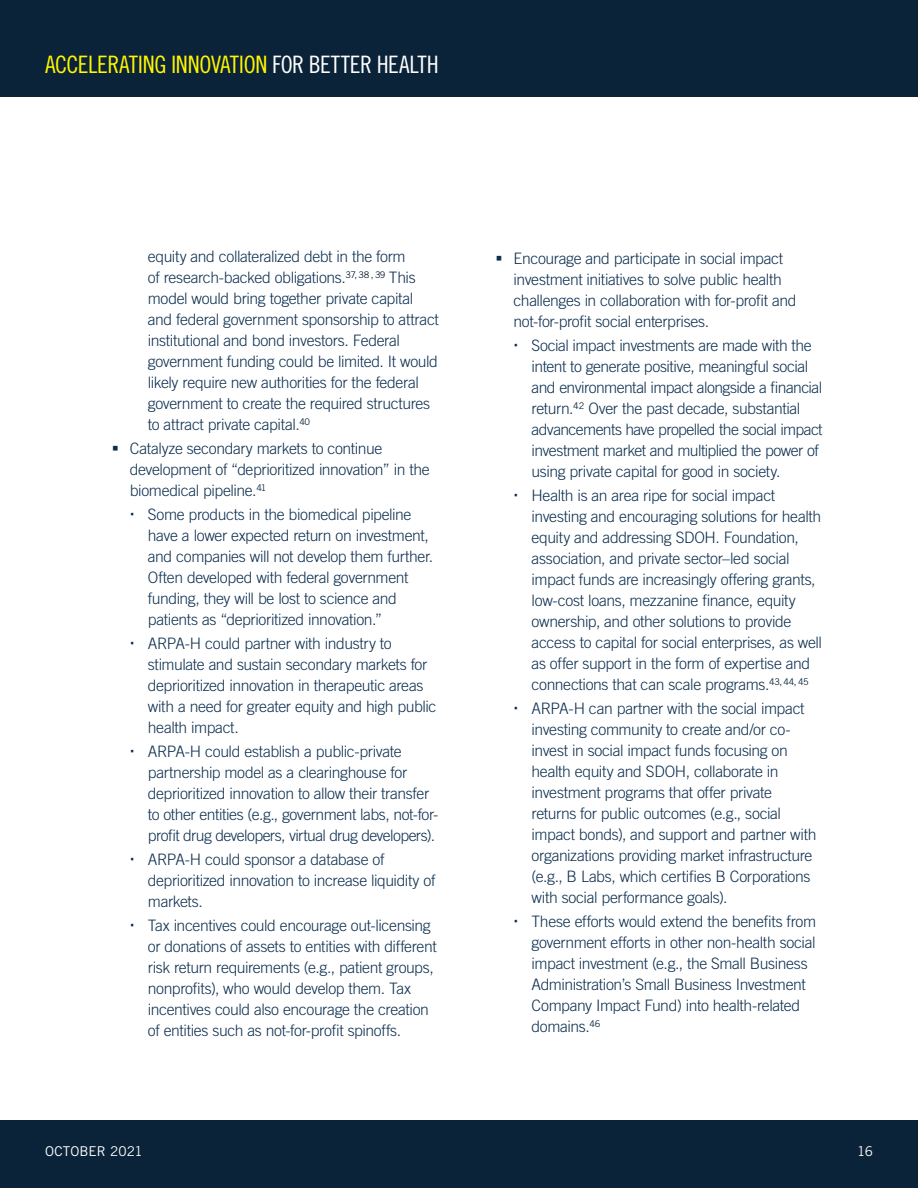
<style>
.page{position:relative;width:918px;height:1188px;background:#fff}
.page>*{position:absolute;margin:0;border:0;box-sizing:border-box;transform-origin:0 0}
.t1{font:24px "Trade Gothic LT Pro Cn 18";letter-spacing:-.015em;color:#fff601}
.t2{font:300 15.75px/21px "Trade Gothic LT Pro";letter-spacing:-.025em;color:#0d2f4f}
.t3{font:13.5px "Trade Gothic LT Pro";letter-spacing:.005em;color:#fff}
.s1{color:#fff}
</style>
<div class="page">
<div style="left:0;top:1120px;width:918px;height:68px;background:#0b2338"></div>
<div style="left:0;top:0;width:918px;height:97px;background:#0b2338"></div>
<h1 class="t1" style="left:45px;top:50px;width:395px">ACCELERATING INNOVATION <span class="s1">FOR BETTER HEALTH</span></h1>
<p class="t2" style="left:148px;top:246px;width:293px">equity and collateralized debt in the form<br>of research-backed obligations.<sup>37,</sup> <sup>38</sup> <sup>,</sup> <sup>39</sup> This model would bring together private capital and federal government sponsorship to attract institutional and bond investors. Federal government funding could be limited. It would likely require new authorities for the federal government to create the required structures to attract private capital.<sup>40</sup></p>
<p class="t2" style="left:130px;top:438px;width:301px">Catalyze secondary markets to continue development of “deprioritized innovation” in the biomedical pipeline.<sup>41</sup></p>
<p class="t2" style="left:148px;top:504px;width:287px">Some products in the biomedical pipeline have a lower expected return on investment, and companies will not develop them further.<br>Often developed with federal government funding, they will be lost to science and patients as “deprioritized innovation.”</p>
<p class="t2" style="left:148px;top:633px;width:290px">ARPA-H could partner with industry to stimulate and sustain secondary markets for deprioritized innovation in therapeutic areas with a need for greater equity and high public health impact.</p>
<p class="t2" style="left:148px;top:741px;width:292px">ARPA-H could establish a public-private partnership model as a clearinghouse for deprioritized innovation to allow their transfer to other entities (e.g., government labs, not-for&shy;profit drug developers, virtual drug developers).</p>
<p class="t2" style="left:148px;top:849px;width:289px">ARPA-H could sponsor a database of deprioritized innovation to increase liquidity of markets.</p>
<p class="t2" style="left:148px;top:915px;width:290px">Tax incentives could encourage out-licensing or donations of assets to entities with different risk return requirements (e.g., patient groups, nonprofits), who would develop them. Tax incentives could also encourage the creation of entities such as not-for-profit spinoffs.</p>
<p class="t2" style="left:514px;top:248px;width:285px">Encourage and participate in social impact investment initiatives to solve public health challenges in collaboration with for-profit and not-for-profit social enterprises.</p>
<p class="t2" style="left:532px;top:335px;width:293px">Social impact investments are made with the intent to generate positive, meaningful social and environmental impact alongside a financial return.<sup>42</sup> Over the past decade, substantial advancements have propelled the social impact investment market and multiplied the power of using private capital for good in society.</p>
<p class="t2" style="left:532px;top:485px;width:292px">Health is an area ripe for social impact investing and encouraging solutions for health equity and addressing SDOH. Foundation, association, and private sector–led social impact funds are increasingly offering grants, low-cost loans, mezzanine finance, equity ownership, and other solutions to provide access to capital for social enterprises, as well as offer support in the form of expertise and connections that can scale programs.<sup>43,</sup> <sup>44,</sup> <sup>45</sup></p>
<p class="t2" style="left:532px;top:698px;width:286px">ARPA-H can partner with the social impact investing community to create and/or co&shy;invest in social impact funds focusing on health equity and SDOH, collaborate in investment programs that offer private returns for public outcomes (e.g., social impact bonds), and support and partner with organizations providing market infrastructure (e.g., B Labs, which certifies B Corporations with social performance goals).</p>
<p class="t2" style="left:532px;top:911px;width:286px">These efforts would extend the benefits from government efforts in other non-health social impact investment (e.g., the Small Business Administration’s Small Business Investment Company Impact Fund) into health-related domains.<sup>46</sup></p>
<p class="t3" style="left:45px;top:1143px;width:99px">OCTOBER 2021</p>
<p class="t3" style="left:857px;top:1143px;width:17px">16</p>
</div>
